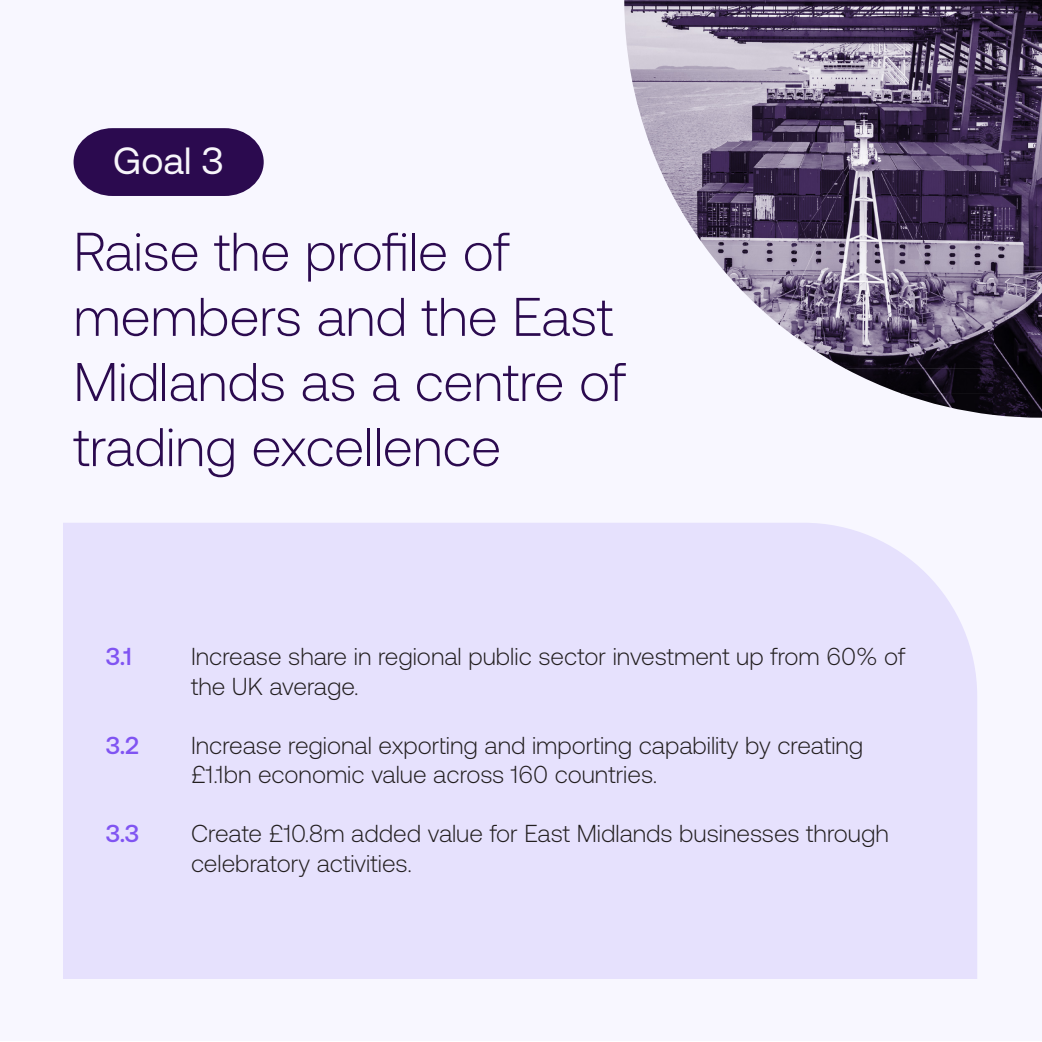
<style>
.page{position:relative;width:1042px;height:1042px;background:#fff}
.page>*{position:absolute;margin:0;border:0;box-sizing:border-box;transform-origin:0 0}
.t1{font:300 54.25px/65.1px "Aeonik";color:#2b0a4f}
.t2{font:37.8px "Aeonik";color:#f7f5fa}
.t3{font:300 24.5px/29.4px "Aeonik";color:#231f20}
.t4{font:500 24.5px "Aeonik";color:#8054f2}
</style>
<div class="page">
<div style="left:0;top:0;width:1042px;height:1040px;background:#f8f7ff"></div>
<div style="left:63px;top:523px;width:914px;height:456px;background:#e6e1fd"></div>
<svg style="left:74px;top:128px;width:190px;height:68px;background:#3d1f5e"></svg>
<img style="left:624px;top:0;width:197px;height:147px">
<img style="left:821px;top:0;width:171px;height:344px">
<img style="left:992px;top:0;width:50px;height:418px">
<img style="left:651px;top:147px;width:170px;height:49px">
<img style="left:673px;top:196px;width:148px;height:49px">
<img style="left:704px;top:245px;width:117px;height:25px">
<img style="left:723px;top:270px;width:98px;height:50px">
<img style="left:773px;top:319px;width:48px;height:25px">
<img style="left:805px;top:344px;width:188px;height:25px">
<img style="left:845px;top:368px;width:148px;height:25px">
<img style="left:900px;top:393px;width:93px;height:22px">
<p class="t2" style="left:113px;top:140px;width:112px">Goal 3</p>
<p class="t1" style="left:74px;top:219px;width:553px">Raise the profile of members and the East<br>Midlands as a centre of trading excellence</p>
<p class="t4" style="left:105px;top:642px;width:28px">3.1</p>
<p class="t4" style="left:105px;top:732px;width:35px">3.2</p>
<p class="t4" style="left:105px;top:820px;width:35px">3.3</p>
<p class="t3" style="left:191px;top:642px;width:716px">Increase share in regional public sector investment up from 60% of the UK average.</p>
<p class="t3" style="left:191px;top:731px;width:674px">Increase regional exporting and importing capability by creating £1.1bn economic value across 160 countries.</p>
<p class="t3" style="left:191px;top:819px;width:699px">Create £10.8m added value for East Midlands businesses through celebratory activities.</p>
</div>
